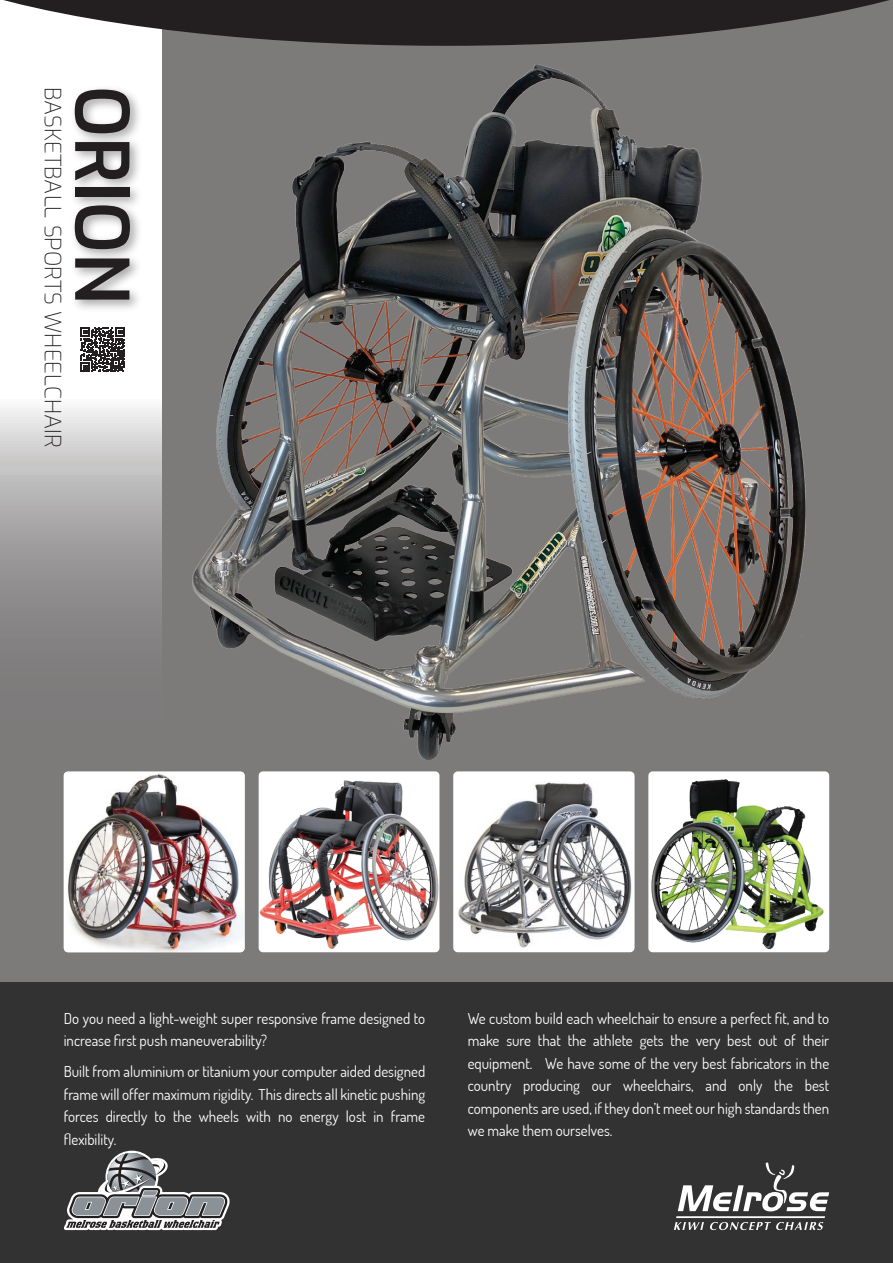
<style>
.page{position:relative;width:893px;height:1263px;background:#fff}
.page>*{position:absolute;margin:0;border:0;box-sizing:border-box;transform-origin:0 0}
.t1{font:100 73.5px "Exo";color:#231f20}
.t2{font:100 22.5px "Exo";color:#231f20}
.t3{font:200 15px/22.5px "Dosis";color:#fff;text-align:justify}
</style>
<div class="page">
<div style="left:0;top:0;width:893px;height:1006px;background:#7d7a7a"></div>
<svg style="left:0;top:46px;width:162px;height:580px;background:#d9d9d9"></svg>
<div style="left:0;top:982px;width:893px;height:281px;background:#333233"></div>
<svg style="left:674px;top:1222px;width:30px;height:8px"></svg>
<svg style="left:710px;top:1222px;width:113px;height:8px"></svg>
<hr style="left:676px;top:1216px;width:149px;height:2px;background:#fff">
<svg style="left:678px;top:1162px;width:151px;height:49px"></svg>
<svg style="left:0;top:0;width:889px;height:46px"></svg>
<img style="left:193px;top:64px;width:612px;height:695px">
<svg style="left:64px;top:1150px;width:166px;height:80px"></svg>
<div style="left:453px;top:771px;width:181px;height:181px;background:#fff;border-radius:4px"></div>
<img style="left:453px;top:773px;width:181px;height:177px">
<div style="left:648px;top:771px;width:181px;height:181px;background:#fff;border-radius:4px"></div>
<img style="left:651px;top:779px;width:173px;height:171px">
<div style="left:259px;top:771px;width:180px;height:181px;background:#fff;border-radius:4px"></div>
<img style="left:259px;top:780px;width:180px;height:169px">
<img style="left:64px;top:772px;width:181px;height:180px">
<div style="left:70px;top:85px;width:73px;height:229px;background:#231f20;opacity:.4"></div>
<div style="left:75px;top:322px;width:55px;height:55px;background:#fff;border-radius:4px"></div>
<svg style="left:80px;top:327px;width:45px;height:45px"></svg>
<h2 class="t2" style="left:69px;top:87px;width:362px;rotate:90deg">BASKETBALL SPORTS WHEELCHAIR</h2>
<h1 class="t1" style="left:155px;top:86px;width:220px;rotate:90deg">ORION</h1>
<p class="t3" style="left:64px;top:1006px;width:363px">Do you need a light-weight super responsive frame designed to increase first push maneuverability?</p>
<p class="t3" style="left:64px;top:1060px;width:363px">Built from aluminium or titanium your computer aided designed frame will offer maximum rigidity. This directs all kinetic pushing forces directly to the wheels with no energy lost in frame flexibility.</p>
<p class="t3" style="left:468px;top:1006px;width:363px">We custom build each wheelchair to ensure a perfect fit, and to make sure that the athlete gets the very best out of their equipment. We have some of the very best fabricators in the country producing our wheelchairs, and only the best components are used, if they don’t meet our high standards then we make them ourselves.</p>
</div>
